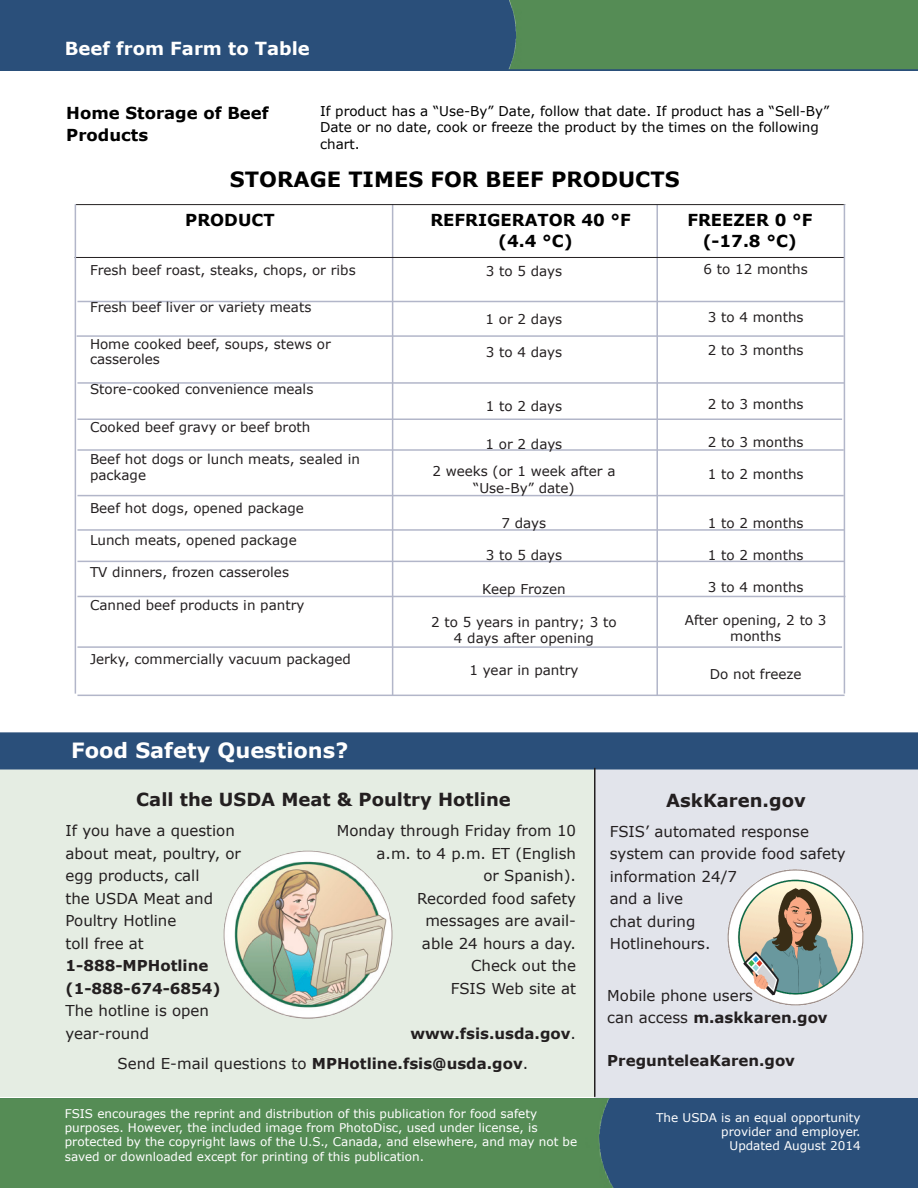
<style>
.page{position:relative;width:918px;height:1188px;background:#fff}
.page>*{position:absolute;margin:0;border:0;box-sizing:border-box;transform-origin:0 0}
.heading_2{font:700 21px "Verdana";color:#000}
.t1{font:700 21px "Verdana";color:#fff}
.t2{font:700 18px "Verdana";color:#231f20}
.t3{font:700 18px "Verdana";color:#fff}
.t4{font:700 16.5px/21.6px "Verdana";color:#000}
.t5{font:15px/22.5px "Verdana";color:#231f20;text-align:right}
.t6{font:700 15px "Verdana";color:#231f20}
.t7{font:13.5px/16.2px "Verdana";color:#231f20;text-align:center}
.t8{font:13.5px/16.2px "Verdana";color:#000}
.t9{font:12px/14.2px "Verdana";color:#fff}
.s1{font-weight:400}
</style>
<div class="page">
<svg style="left:0;top:770px;width:594px;height:327px;background:#e1e9de"></svg>
<div style="left:594px;top:770px;width:324px;height:328px;background:#e2e4eb"></div>
<div style="left:0;top:732px;width:918px;height:38px;background:#2a4f7a"></div>
<hr style="left:594px;top:768px;width:2px;height:329px;background:#231f20">
<div style="left:0;top:0;width:918px;height:71px;background:#2a4f7a"></div>
<div style="left:509px;top:0;width:409px;height:69px;background:#558c55"></div>
<div style="left:613px;top:1098px;width:305px;height:90px;background:#2a4f7a"></div>
<div style="left:0;top:1098px;width:613px;height:90px;background:#558c55"></div>
<hr style="left:77px;top:529px;width:768px;height:2px;background:#b2b6c9">
<hr style="left:77px;top:301px;width:767px;height:1px;background:#b2b6c9">
<hr style="left:77px;top:335px;width:767px;height:2px;background:#b2b6c9">
<hr style="left:77px;top:382px;width:768px;height:2px;background:#b2b6c9">
<hr style="left:77px;top:418px;width:765px;height:2px;background:#b2b6c9">
<hr style="left:392px;top:204px;width:1px;height:491px;background:#b2b6c9">
<hr style="left:77px;top:449px;width:767px;height:2px;background:#b2b6c9">
<hr style="left:77px;top:495px;width:767px;height:1px;background:#b2b6c9">
<hr style="left:77px;top:646px;width:765px;height:2px;background:#b2b6c9">
<hr style="left:77px;top:596px;width:768px;height:1px;background:#b2b6c9">
<hr style="left:77px;top:561px;width:768px;height:1px;background:#b2b6c9">
<hr style="left:77px;top:695px;width:768px;height:1px;background:#b2b6c9">
<hr style="left:656px;top:205px;width:2px;height:490px;background:#b2b6c9">
<hr style="left:76px;top:204px;width:769px;height:1px;background:#231f20">
<hr style="left:75px;top:257px;width:770px;height:1px;background:#231f20">
<hr style="left:75px;top:204px;width:1px;height:490px;background:#b2b6c9">
<hr style="left:844px;top:204px;width:1px;height:490px;background:#b2b6c9">
<img style="left:230px;top:851px;width:73px;height:52px">
<img style="left:728px;top:870px;width:135px;height:135px">
<p class="t3" style="left:65px;top:36px;width:247px">Beef from Farm to Table</p>
<p class="t4" style="left:66px;top:102px;width:204px">Home Storage of Beef<br>Products</p>
<p class="t8" style="left:320px;top:103px;width:511px">If product has a “Use-By” Date, follow that date. If product has a “Sell-By”<br>Date or no date, cook or freeze the product by the times on the following chart.</p>
<p class="heading_2" style="left:230px;top:166px;width:451px">STORAGE TIMES FOR BEEF PRODUCTS</p>
<p class="t4" style="left:185px;top:209px;width:91px">PRODUCT</p>
<p class="t4" style="left:430px;top:209px;width:202px">REFRIGERATOR 40 °F</p>
<p class="t4" style="left:687px;top:209px;width:127px">FREEZER 0 °F</p>
<p class="t4" style="left:498px;top:231px;width:76px">(4.4 °C)</p>
<p class="t4" style="left:703px;top:231px;width:96px">(-17.8 °C)</p>
<p class="t7" style="left:90px;top:262px;width:267px">Fresh beef roast, steaks, chops, or ribs</p>
<p class="t7" style="left:90px;top:299px;width:223px">Fresh beef liver or variety meats</p>
<p class="t7" style="left:90px;top:336px;width:242px;line-height:14.7px;text-align:left">Home cooked beef, soups, stews or casseroles</p>
<p class="t7" style="left:90px;top:381px;width:225px">Store-cooked convenience meals</p>
<p class="t7" style="left:90px;top:419px;width:222px">Cooked beef gravy or beef broth</p>
<p class="t7" style="left:90px;top:451px;width:271px;text-align:left">Beef hot dogs or lunch meats, sealed in package</p>
<p class="t7" style="left:90px;top:500px;width:215px">Beef hot dogs, opened package</p>
<p class="t7" style="left:90px;top:532px;width:208px">Lunch meats, opened package</p>
<p class="t7" style="left:90px;top:564px;width:201px">TV dinners, frozen casseroles</p>
<p class="t7" style="left:90px;top:597px;width:216px">Canned beef products in pantry</p>
<p class="t7" style="left:704px;top:261px;width:106px">6 to 12 months</p>
<p class="t7" style="left:708px;top:309px;width:97px">3 to 4 months</p>
<p class="t7" style="left:708px;top:342px;width:97px">2 to 3 months</p>
<p class="t7" style="left:486px;top:263px;width:78px">3 to 5 days</p>
<p class="t7" style="left:486px;top:311px;width:78px">1 or 2 days</p>
<p class="t7" style="left:486px;top:344px;width:78px">3 to 4 days</p>
<p class="t7" style="left:708px;top:396px;width:97px">2 to 3 months</p>
<p class="t7" style="left:708px;top:433px;width:97px">2 to 3 months</p>
<p class="t7" style="left:708px;top:466px;width:97px">1 to 2 months</p>
<p class="t7" style="left:708px;top:514px;width:97px">1 to 2 months</p>
<p class="t7" style="left:708px;top:547px;width:97px">1 to 2 months</p>
<p class="t7" style="left:708px;top:579px;width:97px">3 to 4 months</p>
<p class="t7" style="left:685px;top:612px;width:143px">After opening, 2 to 3 months</p>
<p class="t7" style="left:710px;top:666px;width:93px">Do not freeze</p>
<p class="t7" style="left:486px;top:398px;width:78px">1 to 2 days</p>
<p class="t7" style="left:486px;top:435px;width:78px">1 or 2 days</p>
<p class="t7" style="left:432px;top:463px;width:185px">2 weeks (or 1 week after a “Use-By” date)</p>
<p class="t7" style="left:502px;top:515px;width:46px">7 days</p>
<p class="t7" style="left:486px;top:547px;width:78px">3 to 5 days</p>
<p class="t7" style="left:482px;top:581px;width:85px">Keep Frozen</p>
<p class="t7" style="left:431px;top:614px;width:187px">2 to 5 years in pantry; 3 to<br>4 days after opening</p>
<p class="t7" style="left:469px;top:662px;width:111px">1 year in pantry</p>
<p class="t7" style="left:90px;top:651px;width:262px">Jerky, commercially vacuum packaged</p>
<p class="t1" style="left:71px;top:737px;width:279px">Food Safety Questions?</p>
<p class="t2" style="left:136px;top:788px;width:376px">Call the USDA Meat &amp; Poultry Hotline</p>
<p class="t5" style="left:66px;top:820px;width:171px">If you have a question</p>
<p class="t5" style="left:66px;top:842px;width:177px;text-align:left">about meat, poultry, or egg products, call<br>the USDA Meat and<br>Poultry Hotline</p>
<p class="t5" style="left:66px;top:932px;width:80px">toll free at</p>
<p class="t6" style="left:66px;top:956px;width:144px">1-888-MPHotline</p>
<p class="t6" style="left:66px;top:979px;width:157px">(1-888-674-6854)</p>
<p class="t5" style="left:66px;top:1000px;width:145px">The hotline is open</p>
<p class="t5" style="left:66px;top:1022px;width:85px">year-round</p>
<p class="t5" style="left:337px;top:820px;width:241px">Monday through Friday from 10 a.m. to 4 p.m. ET (English<br>or Spanish).</p>
<p class="t5" style="left:417px;top:887px;width:161px">Recorded food safety messages are avail&shy;able 24 hours a day.<br>Check out the</p>
<p class="t5" style="left:451px;top:977px;width:127px">FSIS Web site at</p>
<p class="t6" style="left:410px;top:1024px;width:167px">www.fsis.usda.gov<span class="s1">.</span></p>
<p class="t6" style="left:117px;top:1054px;width:412px"><span class="s1">Send E-mail questions to</span> MPHotline.fsis@usda.gov<span class="s1">.</span></p>
<p class="t9" style="left:65px;top:1106px;width:514px">FSIS encourages the reprint and distribution of this publication for food safety purposes. However, the included image from PhotoDisc, used under license, is protected by the copyright laws of the U.S., Canada, and elsewhere, and may not be saved or downloaded except for printing of this publication.</p>
<p class="t2" style="left:666px;top:789px;width:141px">AskKaren.gov</p>
<p class="t5" style="left:610px;top:820px;width:201px">FSIS’ automated response</p>
<p class="t5" style="left:610px;top:842px;width:237px">system can provide food safety</p>
<p class="t5" style="left:610px;top:865px;width:129px">information 24/7</p>
<p class="t5" style="left:610px;top:887px;width:75px">and a live</p>
<p class="t5" style="left:610px;top:910px;width:87px">chat during</p>
<p class="t5" style="left:610px;top:932px;width:102px">Hotlinehours.</p>
<p class="t5" style="left:607px;top:985px;width:147px">Mobile phone users</p>
<p class="t6" style="left:607px;top:1008px;width:222px"><span class="s1">can access</span> m.askkaren.gov</p>
<p class="t6" style="left:607px;top:1051px;width:189px">PregunteleaKaren.gov</p>
<p class="t9" style="left:656px;top:1110px;width:206px">The USDA is an equal opportunity</p>
<p class="t9" style="left:721px;top:1124px;width:141px">provider and employer.</p>
<p class="t9" style="left:730px;top:1138px;width:133px">Updated August 2014</p>
</div>
